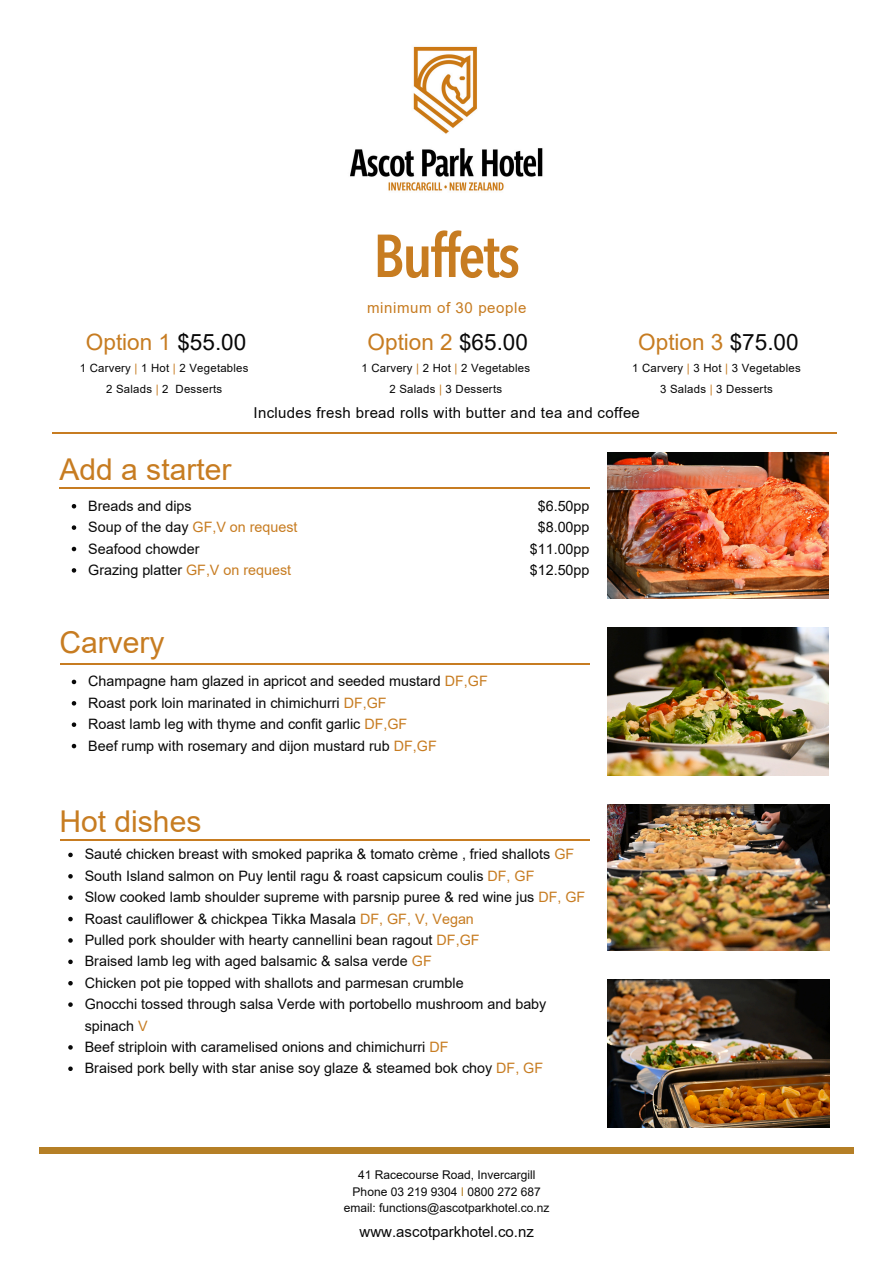
<style>
.page{position:relative;width:894px;height:1264px;background:#fff}
.page>*{position:absolute;margin:0;border:0;box-sizing:border-box;transform-origin:0 0}
.t1{font:600 condensed 59.85px "Avenir Next LT Pro";letter-spacing:-.035em;color:#c77c21}
.t2{font:30px "Arial";color:#c77c21}
.t3{font:22.5px "Arial";color:#c77c21}
.t4{font:15px "Arial";letter-spacing:.02em;color:#070707}
.t5{font:15px "Arial";color:#090909}
.t6{font:15px "Arial";letter-spacing:.04em;color:#c77c21}
.t7{font:14.25px/21.3px "Arial";color:#090909;text-align:center}
.t8{font:14.25px "Arial";color:#c77c21}
.t9{font:12px "Arial";color:#090909}
.t10{font:11.4px "Arial";letter-spacing:.02em;color:#070707}
.s1{color:#070707}
.s2{color:#c77c21}
.s3{color:#090909}
.s4{color:#b57f26}
</style>
<div class="page">
<img style="left:350px;top:46px;width:193px;height:145px">
<div style="left:40px;top:1147px;width:813px;height:6px;background:#b57f26"></div>
<svg style="left:72px;top:504px;width:4px;height:4px"></svg>
<svg style="left:72px;top:525px;width:4px;height:5px"></svg>
<svg style="left:72px;top:546px;width:4px;height:5px"></svg>
<svg style="left:72px;top:568px;width:4px;height:4px"></svg>
<hr style="left:59px;top:487px;width:530px;height:1px;background:#c77c21">
<svg style="left:72px;top:679px;width:4px;height:5px"></svg>
<svg style="left:72px;top:701px;width:4px;height:4px"></svg>
<svg style="left:72px;top:722px;width:4px;height:5px"></svg>
<svg style="left:72px;top:743px;width:4px;height:5px"></svg>
<hr style="left:60px;top:663px;width:529px;height:1px;background:#c77c21">
<svg style="left:68px;top:852px;width:5px;height:5px"></svg>
<svg style="left:68px;top:874px;width:5px;height:4px"></svg>
<svg style="left:68px;top:895px;width:5px;height:5px"></svg>
<svg style="left:68px;top:916px;width:5px;height:5px"></svg>
<svg style="left:68px;top:938px;width:5px;height:4px"></svg>
<svg style="left:68px;top:959px;width:5px;height:5px"></svg>
<svg style="left:68px;top:981px;width:5px;height:4px"></svg>
<svg style="left:68px;top:1002px;width:5px;height:4px"></svg>
<svg style="left:68px;top:1045px;width:5px;height:4px"></svg>
<svg style="left:68px;top:1066px;width:5px;height:5px"></svg>
<hr style="left:60px;top:839px;width:529px;height:1px;background:#c77c21">
<hr style="left:52px;top:432px;width:784px;height:1px;background:#c77c21">
<img style="left:607px;top:979px;width:222px;height:148px">
<img style="left:607px;top:628px;width:221px;height:147px">
<img style="left:607px;top:804px;width:222px;height:146px">
<img style="left:607px;top:452px;width:221px;height:147px">
<h1 class="t1" style="left:373px;top:232px;width:148px">Buffets</h1>
<p class="t6" style="left:367px;top:299px;width:161px">minimum of 30 people</p>
<p class="t3" style="left:86px;top:330px;width:162px">Option 1 <span class="s1">$55.00</span></p>
<p class="t10" style="left:80px;top:362px;width:170px">1 Carvery <span class="s2">|</span> 1 Hot <span class="s2">|</span> 2 Vegetables</p>
<p class="t10" style="left:106px;top:382px;width:117px">2 Salads <span class="s2">|</span> 2 Desserts</p>
<p class="t3" style="left:367px;top:330px;width:162px">Option 2 <span class="s3">$65.00</span></p>
<p class="t10" style="left:361px;top:362px;width:170px">1 Carvery <span class="s2">|</span> 2 Hot <span class="s2">|</span> 2 Vegetables</p>
<p class="t10" style="left:389px;top:382px;width:114px">2 Salads <span class="s2">|</span> 3 Desserts</p>
<p class="t4" style="left:253px;top:404px;width:388px">Includes fresh bread rolls with butter and tea and coffee</p>
<p class="t3" style="left:638px;top:330px;width:162px">Option 3 <span class="s3">$75.00</span></p>
<p class="t10" style="left:632px;top:362px;width:170px">1 Carvery <span class="s2">|</span> 3 Hot <span class="s2">|</span> 3 Vegetables</p>
<p class="t10" style="left:660px;top:382px;width:114px">3 Salads <span class="s2">|</span> 3 Desserts</p>
<p class="t2" style="left:59px;top:453px;width:173px">Add a starter</p>
<p class="t7" style="left:88px;top:495px;width:105px">Breads and dips</p>
<h3 class="t8" style="left:88px;top:519px;width:211px"><span class="s3">Soup of the day</span> GF,V on request</h3>
<p class="t7" style="left:88px;top:538px;width:113px">Seafood chowder</p>
<p class="t7" style="left:88px;top:559px;width:204px">Grazing platter <span class="s2">GF,V on request</span></p>
<h4 class="t2" style="left:59px;top:625px;width:107px">Carvery</h4>
<p class="t7" style="left:88px;top:671px;width:401px">Champagne ham glazed in apricot and seeded mustard <span class="s2">DF,GF</span></p>
<h2 class="t7" style="left:88px;top:692px;width:300px">Roast pork loin marinated in chimichurri <span class="s2">DF,GF</span></h2>
<p class="t7" style="left:88px;top:713px;width:320px">Roast lamb leg with thyme and confit garlic <span class="s2">DF,GF</span></p>
<p class="t7" style="left:88px;top:735px;width:350px">Beef rump with rosemary and dijon mustard rub <span class="s2">DF,GF</span></p>
<h3 class="t7" style="left:529px;top:495px;width:61px">$6.50pp $8.00pp $11.00pp $12.50pp</h3>
<p class="t2" style="left:59px;top:804px;width:143px">Hot dishes</p>
<p class="t7" style="left:85px;top:843px;width:491px">Sauté chicken breast with smoked paprika &amp; tomato crème , fried shallots <span class="s2">GF</span></p>
<p class="t7" style="left:85px;top:865px;width:451px">South Island salmon on Puy lentil ragu &amp; roast capsicum coulis <span class="s2">DF, GF</span></p>
<h4 class="t7" style="left:85px;top:886px;width:502px">Slow cooked lamb shoulder supreme with parsnip puree &amp; red wine jus <span class="s2">DF, GF</span></h4>
<h2 class="t7" style="left:85px;top:908px;width:390px">Roast cauliflower &amp; chickpea Tikka Masala <span class="s2">DF, GF, V, Vegan</span></h2>
<p class="t7" style="left:85px;top:929px;width:396px">Pulled pork shoulder with hearty cannellini bean ragout <span class="s2">DF,GF</span></p>
<p class="t7" style="left:85px;top:950px;width:348px">Braised lamb leg with aged balsamic &amp; salsa verde <span class="s2">GF</span></p>
<p class="t7" style="left:85px;top:972px;width:380px">Chicken pot pie topped with shallots and parmesan crumble</p>
<p class="t7" style="left:85px;top:993px;width:463px;text-align:left">Gnocchi tossed through salsa Verde with portobello mushroom and baby spinach <span class="s2">V</span></p>
<p class="t7" style="left:85px;top:1036px;width:365px">Beef striploin with caramelised onions and chimichurri <span class="s2">DF</span></p>
<h2 class="t7" style="left:85px;top:1057px;width:460px">Braised pork belly with star anise soy glaze &amp; steamed bok choy <span class="s2">DF, GF</span></h2>
<h4 class="t9" style="left:358px;top:1168px;width:179px">41 Racecourse Road, Invercargill</h4>
<h3 class="t9" style="left:352px;top:1184px;width:190px">Phone 03 219 9304 <span class="s4">I</span> 0800 272 687</h3>
<p class="t9" style="left:344px;top:1201px;width:207px">email: functions@ascotparkhotel.co.nz</p>
<p class="t5" style="left:359px;top:1222px;width:176px">www.ascotparkhotel.co.nz</p>
</div>
